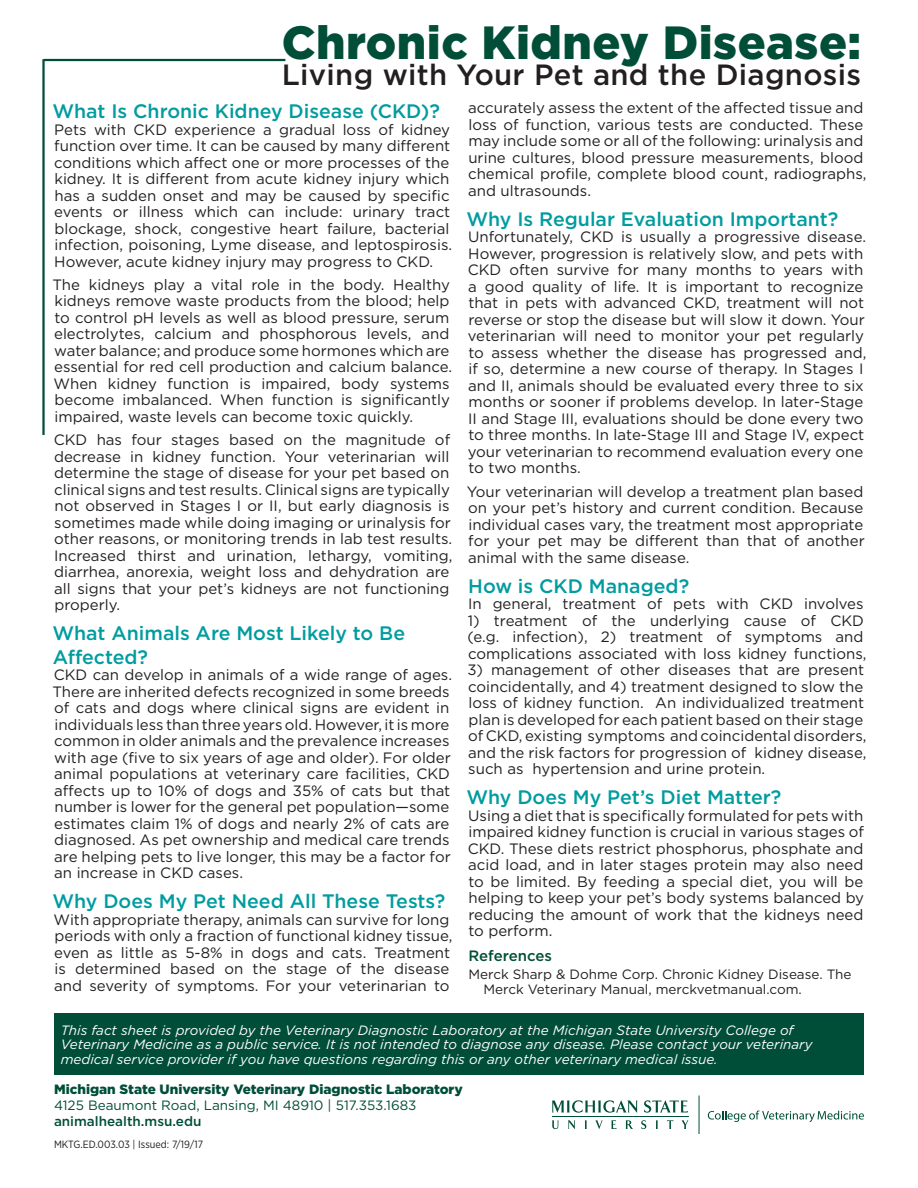
<style>
.page{position:relative;width:918px;height:1188px;background:#fff}
.page>*{position:absolute;margin:0;border:0;box-sizing:border-box;transform-origin:0 0}
.t1{font:900 46.5px "Gotham";letter-spacing:.01em;color:#004e38}
.t2{font:500 29.25px "Gotham";letter-spacing:.01em;color:#231f20}
.t3{font:500 19.5px/23.4px "Gotham";color:#009c9f}
.Paragraphs{font:15px/16.5px "Gotham";color:#231f20}
.t4{font:500 15px "Gotham";color:#004f38}
.Paragraphs-2{font:italic 13.5px/14.9px "Gotham";color:#fff}
.Paragraphs-3{font:13.5px/14.9px "Gotham";color:#231f20}
.t5{font:900 13.5px "Gotham";color:#004e38}
.t6{font:13.5px "Gotham";color:#004e38}
.t7{font:500 13.5px "Gotham";color:#004e38}
.t8{font:10.5px "Gotham Narrow";color:#231f20}
</style>
<div class="page">
<hr style="left:44px;top:59px;width:241px;height:2px;background:#004e38">
<hr style="left:42px;top:59px;width:3px;height:376px;background:#004e38">
<div style="left:54px;top:1013px;width:810px;height:62px;background:#004e38"></div>
<svg style="left:552px;top:1120px;width:7px;height:9px"></svg>
<svg style="left:568px;top:1120px;width:7px;height:9px"></svg>
<svg style="left:585px;top:1120px;width:2px;height:9px"></svg>
<svg style="left:595px;top:1120px;width:8px;height:9px"></svg>
<svg style="left:611px;top:1120px;width:6px;height:9px"></svg>
<svg style="left:626px;top:1120px;width:7px;height:9px"></svg>
<svg style="left:641px;top:1120px;width:5px;height:9px"></svg>
<svg style="left:656px;top:1120px;width:2px;height:9px"></svg>
<svg style="left:667px;top:1120px;width:6px;height:9px"></svg>
<svg style="left:681px;top:1120px;width:8px;height:9px"></svg>
<svg style="left:552px;top:1100px;width:86px;height:13px"></svg>
<svg style="left:644px;top:1100px;width:44px;height:13px"></svg>
<hr style="left:552px;top:1116px;width:136px;height:1px;background:#004f38">
<hr style="left:699px;top:1095px;width:1px;height:39px;background:#004f38">
<svg style="left:708px;top:1111px;width:156px;height:11px"></svg>
<p class="t1" style="left:282px;top:11px;width:581px">Chronic Kidney Disease:</p>
<h2 class="t2" style="left:282px;top:56px;width:581px">Living with Your Pet and the Diagnosis</h2>
<p class="t3" style="left:53px;top:99px;width:389px">What Is Chronic Kidney Disease (CKD)?</p>
<p class="Paragraphs" style="left:54px;top:121px;width:400px">Pets with CKD experience a gradual loss of kidney function over time. It can be caused by many different conditions which affect one or more processes of the kidney. It is different from acute kidney injury which has a sudden onset and may be caused by specific events or illness which can include: urinary tract blockage, shock, congestive heart failure, bacterial infection, poisoning, Lyme disease, and leptospirosis.<br>However, acute kidney injury may progress to CKD.</p>
<p class="Paragraphs" style="left:52px;top:276px;width:401px">The kidneys play a vital role in the body. Healthy kidneys remove waste products from the blood; help to control pH levels as well as blood pressure, serum electrolytes, calcium and phosphorous levels, and water balance; and produce some hormones which are essential for red cell production and calcium balance.<br>When kidney function is impaired, body systems become imbalanced. When function is significantly impaired, waste levels can become toxic quickly.</p>
<p class="Paragraphs" style="left:54px;top:431px;width:400px">CKD has four stages based on the magnitude of decrease in kidney function. Your veterinarian will determine the stage of disease for your pet based on clinical signs and test results. Clinical signs are typically not observed in Stages I or II, but early diagnosis is sometimes made while doing imaging or urinalysis for other reasons, or monitoring trends in lab test results.<br>Increased thirst and urination, lethargy, vomiting, diarrhea, anorexia, weight loss and dehydration are all signs that your pet’s kidneys are not functioning properly.</p>
<p class="t3" style="left:53px;top:621px;width:354px">What Animals Are Most Likely to Be<br>Affected?</p>
<p class="Paragraphs" style="left:52px;top:666px;width:401px">CKD can develop in animals of a wide range of ages.<br>There are inherited defects recognized in some breeds of cats and dogs where clinical signs are evident in individuals less than three years old. However, it is more common in older animals and the prevalence increases with age (five to six years of age and older). For older animal populations at veterinary care facilities, CKD affects up to 10% of dogs and 35% of cats but that number is lower for the general pet population—some estimates claim 1% of dogs and nearly 2% of cats are diagnosed. As pet ownership and medical care trends are helping pets to live longer, this may be a factor for an increase in CKD cases.</p>
<p class="t3" style="left:53px;top:889px;width:394px">Why Does My Pet Need All These Tests?</p>
<p class="Paragraphs" style="left:54px;top:911px;width:400px">With appropriate therapy, animals can survive for long periods with only a fraction of functional kidney tissue, even as little as 5-8% in dogs and cats. Treatment is determined based on the stage of the disease and severity of symptoms. For your veterinarian to</p>
<p class="Paragraphs" style="left:468px;top:99px;width:400px">accurately assess the extent of the affected tissue and loss of function, various tests are conducted. These may include some or all of the following: urinalysis and urine cultures, blood pressure measurements, blood chemical profile, complete blood count, radiographs, and ultrasounds.</p>
<p class="t3" style="left:467px;top:207px;width:373px">Why Is Regular Evaluation Important?</p>
<p class="Paragraphs" style="left:468px;top:229px;width:400px">Unfortunately, CKD is usually a progressive disease.<br>However, progression is relatively slow, and pets with CKD often survive for many months to years with a good quality of life. It is important to recognize that in pets with advanced CKD, treatment will not reverse or stop the disease but will slow it down. Your veterinarian will need to monitor your pet regularly to assess whether the disease has progressed and, if so, determine a new course of therapy. In Stages I and II, animals should be evaluated every three to six months or sooner if problems develop. In later-Stage II and Stage III, evaluations should be done every two to three months. In late-Stage III and Stage IV, expect your veterinarian to recommend evaluation every one to two months.</p>
<p class="Paragraphs" style="left:467px;top:483px;width:400px;text-align:justify">Your veterinarian will develop a treatment plan based on your pet’s history and current condition. Because individual cases vary, the treatment most appropriate for your pet may be different than that of another animal with the same disease.</p>
<p class="t3" style="left:468px;top:574px;width:223px">How is CKD Managed?</p>
<p class="Paragraphs" style="left:468px;top:595px;width:397px">In general, treatment of pets with CKD involves</p>
<p class="Paragraphs" style="left:468px;top:612px;width:400px">1) treatment of the underlying cause of CKD (e.g. infection), 2) treatment of symptoms and complications associated with loss kidney functions,</p>
<p class="Paragraphs" style="left:467px;top:661px;width:401px">3) management of other diseases that are present coincidentally, and 4) treatment designed to slow the loss of kidney function. An individualized treatment plan is developed for each patient based on their stage of CKD, existing symptoms and coincidental disorders, and the risk factors for progression of kidney disease, such as hypertension and urine protein.</p>
<p class="t3" style="left:467px;top:786px;width:316px">Why Does My Pet’s Diet Matter?</p>
<p class="Paragraphs" style="left:468px;top:807px;width:398px;text-align:justify">Using a diet that is specifically formulated for pets with impaired kidney function is crucial in various stages of CKD. These diets restrict phosphorus, phosphate and acid load, and in later stages protein may also need to be limited. By feeding a special diet, you will be helping to keep your pet’s body systems balanced by reducing the amount of work that the kidneys need to perform.</p>
<p class="t4" style="left:468px;top:946px;width:85px">References</p>
<p class="Paragraphs-3" style="left:483px;top:967px;width:370px;text-indent:-15px">Merck Sharp &amp; Dohme Corp. Chronic Kidney Disease. The<br>Merck Veterinary Manual, merckvetmanual.com.</p>
<p class="Paragraphs-2" style="left:61px;top:1022px;width:753px">This fact sheet is provided by the Veterinary Diagnostic Laboratory at the Michigan State University College of<br>Veterinary Medicine as a public service. It is not intended to diagnose any disease. Please contact your veterinary medical service provider if you have questions regarding this or any other veterinary medical issue.</p>
<p class="t5" style="left:54px;top:1079px;width:410px">Michigan State University Veterinary Diagnostic Laboratory</p>
<p class="t6" style="left:54px;top:1096px;width:364px">4125 Beaumont Road, Lansing, MI 48910 | 517.353.1683</p>
<p class="t7" style="left:54px;top:1112px;width:149px">animalhealth.msu.edu</p>
<p class="t8" style="left:54px;top:1138px;width:151px">MKTG.ED.003.03 | Issued: 7/19/17</p>
</div>
